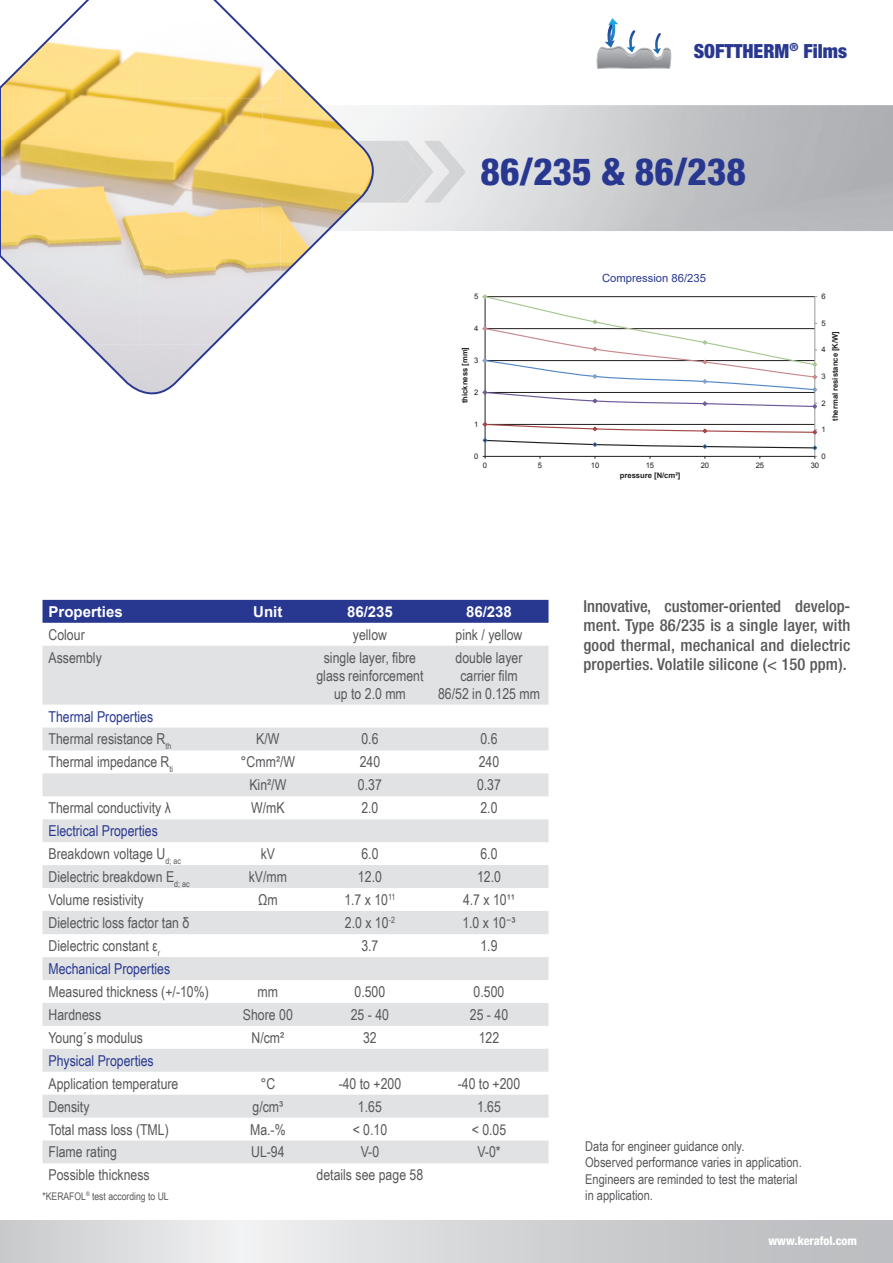
<style>
.page{position:relative;width:893px;height:1263px;background:#fff}
.page>*{position:absolute;margin:0;border:0;box-sizing:border-box;transform-origin:0 0}
.t1{font:800 condensed 37.65px "Helvetica Neue LT Pro";color:#283890}
.t2{font:900 condensed 19.5px "Helvetica Neue LT Pro";color:#283890}
.t3{font:500 condensed 16.5px/19.5px "Helvetica Neue LT Pro";letter-spacing:.01em;color:#57585a;text-align:justify}
.t4{font:15px/18px "Arial Narrow";color:#57585a;text-align:center}
.t5{font:15px/23px "Arial Narrow";color:#283890}
.t6{font:700 15px "Arial";color:#fff}
.t7{font:13.5px/16.2px "Arial Narrow";color:#57585a}
.t8{font:800 condensed 12px "Helvetica Neue LT Pro";color:#fff}
.t9{font:11.25px "Arial";color:#283890}
.t10{font:10.5px "Arial Narrow";color:#57585a}
.t11{font:700 7.65px "Arial";color:#231f20}
.t12{font:7.65px "Arial";color:#231f20}
.s1{color:#283890}
.s2{color:#57585a}
.s3{font-family:"Calibri"}
</style>
<div class="page">
<svg style="left:0;top:1220px;width:893px;height:43px"></svg>
<svg style="left:596px;top:18px;width:75px;height:51px"></svg>
<img style="left:386px;top:141px;width:80px;height:62px">
<img style="left:393px;top:141px;width:40px;height:62px">
<svg style="left:0;top:0;width:386px;height:395px"></svg>
<div style="left:43px;top:600px;width:506px;height:23px;background:#283890"></div>
<svg style="left:43px;top:646px;width:506px;height:517px;fill:#e1e2e4"></svg>
<svg style="left:482px;top:294px;width:335px;height:165px"></svg>
<h2 class="t2" style="left:694px;top:39px;width:155px">SOFTTHERM<sup>®</sup> Films</h2>
<h1 class="t1" style="left:481px;top:148px;width:267px">86/235 &amp; 86/238</h1>
<p class="t9" style="left:602px;top:271px;width:105px">Compression 86/235</p>
<p class="t12" style="left:474px;top:291px;width:6px">5</p>
<p class="t12" style="left:821px;top:291px;width:6px">6</p>
<p class="t12" style="left:474px;top:323px;width:6px">4</p>
<p class="t11" style="left:460px;top:403px;width:58px;rotate:-90deg">thickness [mm]</p>
<p class="t12" style="left:474px;top:355px;width:6px">3</p>
<p class="t12" style="left:474px;top:387px;width:6px">2</p>
<p class="t12" style="left:474px;top:419px;width:6px">1</p>
<p class="t12" style="left:821px;top:318px;width:6px">5</p>
<p class="t11" style="left:830px;top:421px;width:91px;rotate:-90deg">thermal resistance [K/W]</p>
<p class="t12" style="left:821px;top:345px;width:6px">4</p>
<p class="t12" style="left:821px;top:371px;width:6px">3</p>
<p class="t12" style="left:821px;top:398px;width:6px">2</p>
<p class="t12" style="left:821px;top:424px;width:6px">1</p>
<p class="t12" style="left:474px;top:451px;width:6px">0</p>
<p class="t12" style="left:821px;top:451px;width:6px">0</p>
<p class="t12" style="left:483px;top:460px;width:6px">0</p>
<p class="t12" style="left:538px;top:460px;width:6px">5</p>
<p class="t12" style="left:591px;top:460px;width:10px">10</p>
<p class="t12" style="left:646px;top:460px;width:10px">15</p>
<p class="t12" style="left:701px;top:460px;width:10px">20</p>
<p class="t12" style="left:756px;top:460px;width:10px">25</p>
<p class="t12" style="left:811px;top:460px;width:10px">30</p>
<p class="t11" style="left:620px;top:470px;width:62px">pressure [N/cm²]</p>
<p class="t6" style="left:49px;top:601px;width:76px">Properties</p>
<p class="t6" style="left:253px;top:601px;width:31px">Unit</p>
<p class="t6" style="left:347px;top:601px;width:47px">86/235</p>
<p class="t6" style="left:466px;top:601px;width:47px">86/238</p>
<p class="t4" style="left:49px;top:625px;width:38px">Colour</p>
<p class="t4" style="left:353px;top:625px;width:36px">yellow</p>
<p class="t4" style="left:455px;top:625px;width:68px">pink / yellow</p>
<p class="t4" style="left:49px;top:648px;width:55px">Assembly</p>
<p class="t4" style="left:316px;top:648px;width:109px">single layer, fibre glass reinforcement up to 2.0 mm</p>
<p class="t4" style="left:438px;top:648px;width:103px">double layer carrier film<br>86/52 in 0.125 mm</p>
<p class="t4" style="left:49px;top:704px;width:124px;line-height:23px;text-align:left"><span class="s1">Thermal Properties<br></span>Thermal resistance R<sub>th</sub></p>
<p class="t4" style="left:256px;top:730px;width:25px">K/W</p>
<p class="t4" style="left:361px;top:730px;width:19px">0.6</p>
<p class="t4" style="left:480px;top:730px;width:19px">0.6</p>
<p class="t4" style="left:49px;top:752px;width:126px">Thermal impedance R<sub>ti</sub></p>
<p class="t4" style="left:241px;top:752px;width:56px">°Cmm²/W</p>
<p class="t4" style="left:360px;top:752px;width:22px">240</p>
<p class="t4" style="left:479px;top:752px;width:22px">240</p>
<p class="t4" style="left:249px;top:775px;width:38px">Kin²/W</p>
<p class="t4" style="left:358px;top:775px;width:25px">0.37</p>
<p class="t4" style="left:477px;top:775px;width:25px">0.37</p>
<p class="t4" style="left:49px;top:798px;width:124px">Thermal conductivity λ</p>
<p class="t4" style="left:251px;top:798px;width:35px">W/mK</p>
<p class="t4" style="left:361px;top:798px;width:19px">2.0</p>
<p class="t4" style="left:480px;top:798px;width:19px">2.0</p>
<p class="t5" style="left:49px;top:819px;width:134px">Electrical Properties<br><span class="s2">Breakdown voltage U</span><sub>d;</sub> <sub>ac</sub></p>
<p class="t4" style="left:261px;top:844px;width:16px">kV</p>
<p class="t4" style="left:361px;top:844px;width:19px">6.0</p>
<p class="t4" style="left:480px;top:844px;width:19px">6.0</p>
<p class="t4" style="left:49px;top:867px;width:143px">Dielectric breakdown E<sub>d;</sub> <sub>ac</sub></p>
<p class="t4" style="left:249px;top:867px;width:40px">kV/mm</p>
<p class="t4" style="left:358px;top:867px;width:25px">12.0</p>
<p class="t4" style="left:477px;top:867px;width:25px">12.0</p>
<p class="t4" style="left:49px;top:890px;width:97px">Volume resistivity</p>
<p class="t4" style="left:258px;top:890px;width:21px">Ωm</p>
<p class="t4" style="left:344px;top:890px;width:53px">1.7 x 10<sup>11</sup></p>
<p class="t4" style="left:463px;top:890px;width:53px">4.7 x 10¹¹</p>
<p class="t4" style="left:49px;top:913px;width:142px">Dielectric loss factor tan δ</p>
<p class="t4" style="left:345px;top:913px;width:52px">2.0 x 10<sup>-2</sup></p>
<p class="t4" style="left:462px;top:913px;width:55px">1.0 x 10<span class="s3">⁻</span>³</p>
<p class="t4" style="left:49px;top:936px;width:113px">Dielectric constant ε<sub>r</sub></p>
<p class="t4" style="left:361px;top:936px;width:19px">3.7</p>
<p class="t4" style="left:480px;top:936px;width:19px">1.9</p>
<p class="t5" style="left:49px;top:957px;width:123px">Mechanical Properties</p>
<p class="t4" style="left:49px;top:982px;width:162px">Measured thickness (+/-10%)</p>
<p class="t4" style="left:258px;top:982px;width:22px">mm</p>
<p class="t4" style="left:355px;top:982px;width:32px">0.500</p>
<p class="t4" style="left:474px;top:982px;width:32px">0.500</p>
<p class="t4" style="left:49px;top:1005px;width:54px">Hardness</p>
<p class="t4" style="left:243px;top:1005px;width:51px">Shore 00</p>
<p class="t4" style="left:351px;top:1005px;width:40px">25 - 40</p>
<p class="t4" style="left:470px;top:1005px;width:40px">25 - 40</p>
<p class="t4" style="left:49px;top:1028px;width:96px">Young´s modulus</p>
<p class="t4" style="left:251px;top:1028px;width:34px">N/cm²</p>
<p class="t4" style="left:363px;top:1028px;width:15px">32</p>
<p class="t4" style="left:479px;top:1028px;width:22px">122</p>
<p class="t5" style="left:49px;top:1048px;width:107px">Physical Properties</p>
<p class="t4" style="left:49px;top:1074px;width:131px">Application temperature</p>
<p class="t4" style="left:260px;top:1074px;width:16px">°C</p>
<p class="t4" style="left:339px;top:1074px;width:64px">-40 to +200</p>
<p class="t4" style="left:458px;top:1074px;width:64px">-40 to +200</p>
<p class="t4" style="left:49px;top:1097px;width:43px">Density</p>
<p class="t4" style="left:253px;top:1097px;width:32px">g/cm³</p>
<p class="t4" style="left:358px;top:1097px;width:25px">1.65</p>
<p class="t4" style="left:477px;top:1097px;width:25px">1.65</p>
<p class="t4" style="left:49px;top:1120px;width:122px">Total mass loss (TML)</p>
<p class="t4" style="left:250px;top:1120px;width:37px">Ma.-%</p>
<p class="t4" style="left:353px;top:1120px;width:36px">&lt; 0.10</p>
<p class="t4" style="left:472px;top:1120px;width:36px">&lt; 0.05</p>
<p class="t4" style="left:49px;top:1142px;width:70px">Flame rating</p>
<p class="t4" style="left:251px;top:1142px;width:35px">UL-94</p>
<p class="t4" style="left:361px;top:1142px;width:20px">V-0</p>
<p class="t4" style="left:477px;top:1142px;width:25px">V-0*</p>
<p class="t4" style="left:49px;top:1165px;width:103px">Possible thickness</p>
<p class="t4" style="left:317px;top:1165px;width:108px">details see page 58</p>
<p class="t10" style="left:43px;top:1188px;width:128px">*KERAFOL<sup>®</sup> test according to UL</p>
<p class="t3" style="left:583px;top:596px;width:269px">Innovative, customer-oriented develop&shy;ment. Type 86/235 is a single layer, with good thermal, mechanical and dielectric properties. Volatile silicone (&lt; 150 ppm).</p>
<p class="t7" style="left:585px;top:1138px;width:218px">Data for engineer guidance only.<br>Observed performance varies in application.<br>Engineers are reminded to test the material in application.</p>
<p class="t8" style="left:768px;top:1233px;width:90px">www.kerafol.com</p>
</div>
